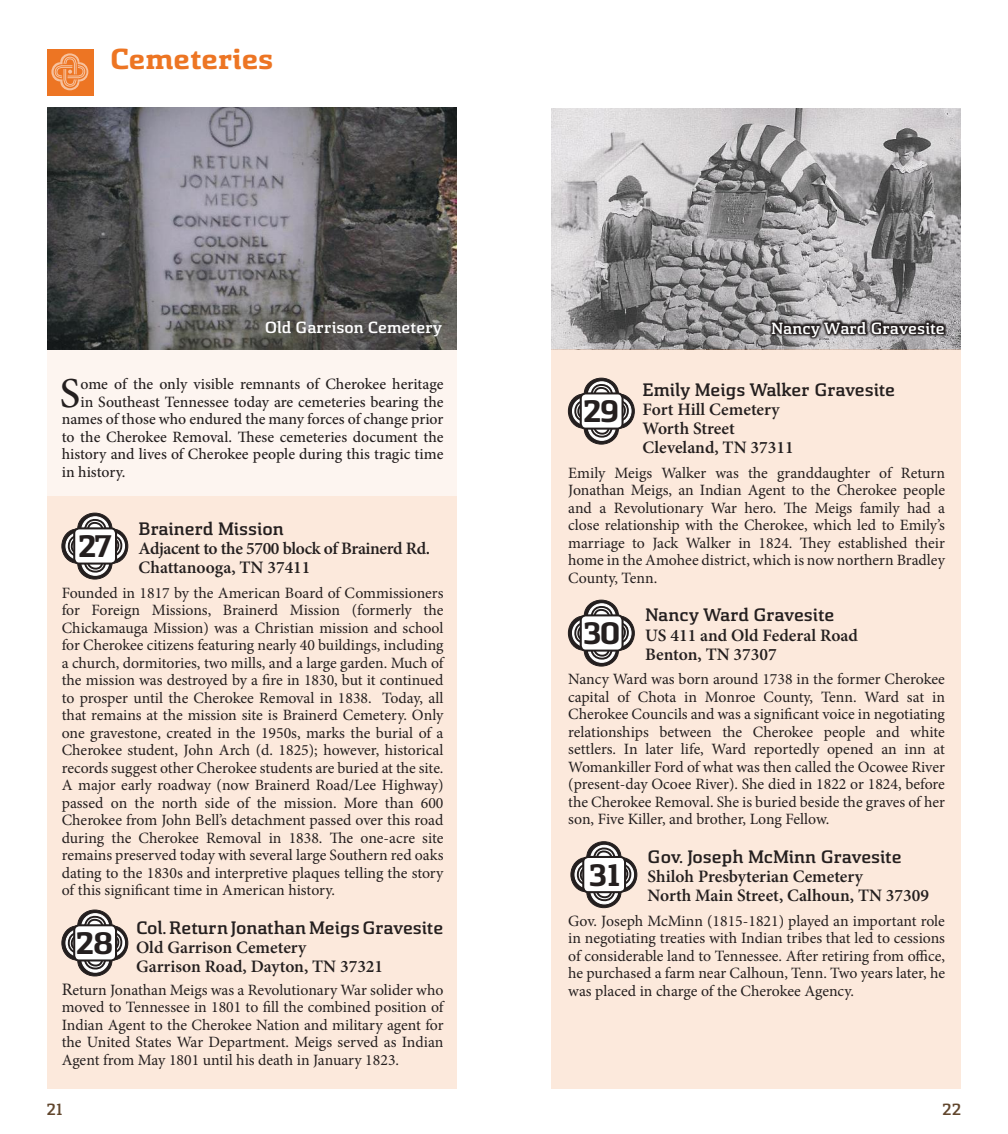
<style>
.page{position:relative;width:1008px;height:1134px;background:#fff}
.page>*{position:absolute;margin:0;border:0;box-sizing:border-box;transform-origin:0 0}
.t1{font:500 42.7px "Minion Pro";color:#241f1f}
.t2{font:700 30.28px "Chatype";letter-spacing:-.08em;color:#241f1f}
.t3{font:700 28.18px "Chatype";color:#ed7523}
.t4{font:600 17.5px/19.2px "Minion Pro";color:#241f1f}
.t5{font:500 17.5px "Chatype";letter-spacing:-.005em;color:#241f1f}
.t6{font:600 17.5px/19.2px "Minion Pro";letter-spacing:-.02em;color:#241f1f}
.t7{font:15.75px/17.5px "Minion Pro";color:#241f1f;text-align:justify}
.t8{font:500 15.75px "Minion Pro";color:#241f1f}
.t9{font:500 15.75px "Chatype";letter-spacing:-.005em;color:#fff}
.t10{font:500 15.75px "Chatype";color:#61462d}
.s1{font-size:17.5px}
</style>
<div class="page">
<img style="left:551px;top:108px;width:410px;height:241px">
<div style="left:551px;top:349px;width:410px;height:740px;background:#fce9dc"></div>
<div style="left:47px;top:349px;width:410px;height:740px;background:#fce9dc"></div>
<div style="left:35px;top:349px;width:433px;height:146px;background:#fdf5f0"></div>
<div style="left:47px;top:49px;width:46px;height:46px;background:#ed7523"></div>
<svg style="left:62px;top:513px;width:66px;height:66px"></svg>
<div style="left:74px;top:528px;width:42px;height:36px;background:#fff;border-radius:5px"></div>
<div style="left:73px;top:527px;width:44px;height:38px;border:2px solid #241f1f;border-radius:5px"></div>
<svg style="left:62px;top:910px;width:66px;height:66px"></svg>
<div style="left:74px;top:925px;width:42px;height:35px;background:#fff;border-radius:5px"></div>
<div style="left:73px;top:924px;width:44px;height:38px;border:2px solid #241f1f;border-radius:5px"></div>
<svg style="left:568px;top:378px;width:67px;height:66px"></svg>
<div style="left:581px;top:393px;width:42px;height:36px;background:#fff;border-radius:5px"></div>
<div style="left:580px;top:392px;width:44px;height:38px;border:2px solid #241f1f;border-radius:5px"></div>
<svg style="left:568px;top:600px;width:67px;height:66px"></svg>
<div style="left:581px;top:615px;width:42px;height:36px;background:#fff;border-radius:5px"></div>
<div style="left:580px;top:614px;width:44px;height:38px;border:2px solid #241f1f;border-radius:5px"></div>
<svg style="left:571px;top:841px;width:66px;height:67px"></svg>
<div style="left:583px;top:857px;width:42px;height:35px;background:#fff;border-radius:5px"></div>
<div style="left:582px;top:856px;width:44px;height:37px;border:2px solid #241f1f;border-radius:5px"></div>
<svg style="left:51px;top:53px;width:37px;height:37px"></svg>
<img style="left:47px;top:107px;width:410px;height:242px">
<svg style="left:769px;top:318px;width:178px;height:22px"></svg>
<h3 class="t3" style="left:110px;top:42px;width:164px">Cemeteries</h3>
<p class="t9" style="left:265px;top:318px;width:179px">Old Garrison Cemetery</p>
<p class="t9" style="left:771px;top:319px;width:175px">Nancy Ward Gravesite</p>
<h1 class="t1" style="left:60px;top:364px;width:22px">S</h1>
<p class="t8" style="left:80px;top:374px;width:365px">ome of the only visible remnants of Cherokee heritage</p>
<p class="t8" style="left:80px;top:391px;width:365px">in Southeast Tennessee today are cemeteries bearing the</p>
<p class="t8" style="left:62px;top:409px;width:383px">names of those who endured the many forces of change prior</p>
<p class="t8" style="left:62px;top:426px;width:383px">to the Cherokee Removal. These cemeteries document the</p>
<p class="t8" style="left:62px;top:444px;width:383px">history and lives of Cherokee people during this tragic time</p>
<p class="t8" style="left:62px;top:461px;width:65px">in history.</p>
<p class="t5" style="left:139px;top:518px;width:147px">Brainerd Mission</p>
<p class="t6" style="left:139px;top:539px;width:293px">Adjacent to the 5700 block of Brainerd Rd.<br>Chattanooga, TN 37411</p>
<p class="t7" style="left:62px;top:584px;width:383px">Founded in 1817 by the American Board of Commissioners for Foreign Missions, Brainerd Mission (formerly the Chickamauga Mission) was a Christian mission and school for Cherokee citizens featuring nearly 40 buildings, including a church, dormitories, two mills, and a large garden. Much of the mission was destroyed by a fire in 1830, but it continued to prosper until the Cherokee Removal in 1838. Today, all that remains at the mission site is Brainerd Cemetery. Only one gravestone, created in the 1950s, marks the burial of a Cherokee student, John Arch (d. 1825); however, historical records suggest other Cherokee students are buried at the site.<br>A major early roadway (now Brainerd Road/Lee Highway) passed on the north side of the mission. More than 600<br>Cherokee from John Bell’s detachment passed over this road during the Cherokee Removal in 1838. The one-acre site remains preserved today with several large Southern red oaks dating to the 1830s and interpretive plaques telling the story of this significant time in American history.</p>
<p class="t5" style="left:136px;top:917px;width:309px">Col. Return Jonathan Meigs Gravesite</p>
<p class="t4" style="left:136px;top:938px;width:249px">Old Garrison Cemetery<br>Garrison Road, Dayton, TN 37321</p>
<p class="t7" style="left:62px;top:981px;width:383px"><span class="s1">R</span>eturn Jonathan Meigs was a Revolutionary War solider who moved to Tennessee in 1801 to fill the combined position of Indian Agent to the Cherokee Nation and military agent for the United States War Department. Meigs served as Indian Agent from May 1801 until his death in January 1823.</p>
<h2 class="t2" style="left:78px;top:528px;width:35px">27</h2>
<h2 class="t2" style="left:75px;top:925px;width:40px">28</h2>
<p class="t5" style="left:643px;top:379px;width:254px">Emily Meigs Walker Gravesite</p>
<p class="t4" style="left:643px;top:399px;width:153px">Fort Hill Cemetery<br>Worth Street<br>Cleveland, TN 37311</p>
<p class="t7" style="left:568px;top:464px;width:378px">Emily Meigs Walker was the granddaughter of Return Jonathan Meigs, an Indian Agent to the Cherokee people and a Revolutionary War hero. The Meigs family had a close relationship with the Cherokee, which led to Emily’s marriage to Jack Walker in 1824. They established their home in the Amohee district, which is now northern Bradley County, Tenn.</p>
<p class="t5" style="left:645px;top:605px;width:191px">Nancy Ward Gravesite</p>
<p class="t4" style="left:645px;top:625px;width:214px">US 411 and Old Federal Road<br>Benton, TN 37307</p>
<p class="t7" style="left:568px;top:671px;width:378px">Nancy Ward was born around 1738 in the former Cherokee capital of Chota in Monroe County, Tenn. Ward sat in Cherokee Councils and was a significant voice in negotiating relationships between the Cherokee people and white settlers. In later life, Ward reportedly opened an inn at Womankiller Ford of what was then called the Ocowee River (present-day Ocoee River). She died in 1822 or 1824, before the Cherokee Removal. She is buried beside the graves of her son, Five Killer, and brother, Long Fellow.</p>
<p class="t5" style="left:648px;top:846px;width:256px">Gov. Joseph McMinn Gravesite</p>
<p class="t4" style="left:648px;top:867px;width:283px">Shiloh Presbyterian Cemetery<br>North Main Street, Calhoun, TN 37309</p>
<p class="t7" style="left:568px;top:912px;width:378px">Gov. Joseph McMinn (1815-1821) played an important role in negotiating treaties with Indian tribes that led to cessions of considerable land to Tennessee. After retiring from office, he purchased a farm near Calhoun, Tenn. Two years later, he was placed in charge of the Cherokee Agency.</p>
<h2 class="t2" style="left:583px;top:393px;width:39px">29</h2>
<h2 class="t2" style="left:582px;top:615px;width:40px">30</h2>
<h2 class="t2" style="left:588px;top:856px;width:34px">31</h2>
<p class="t10" style="left:47px;top:1101px;width:18px">21</p>
<p class="t10" style="left:942px;top:1101px;width:21px">22</p>
</div>
